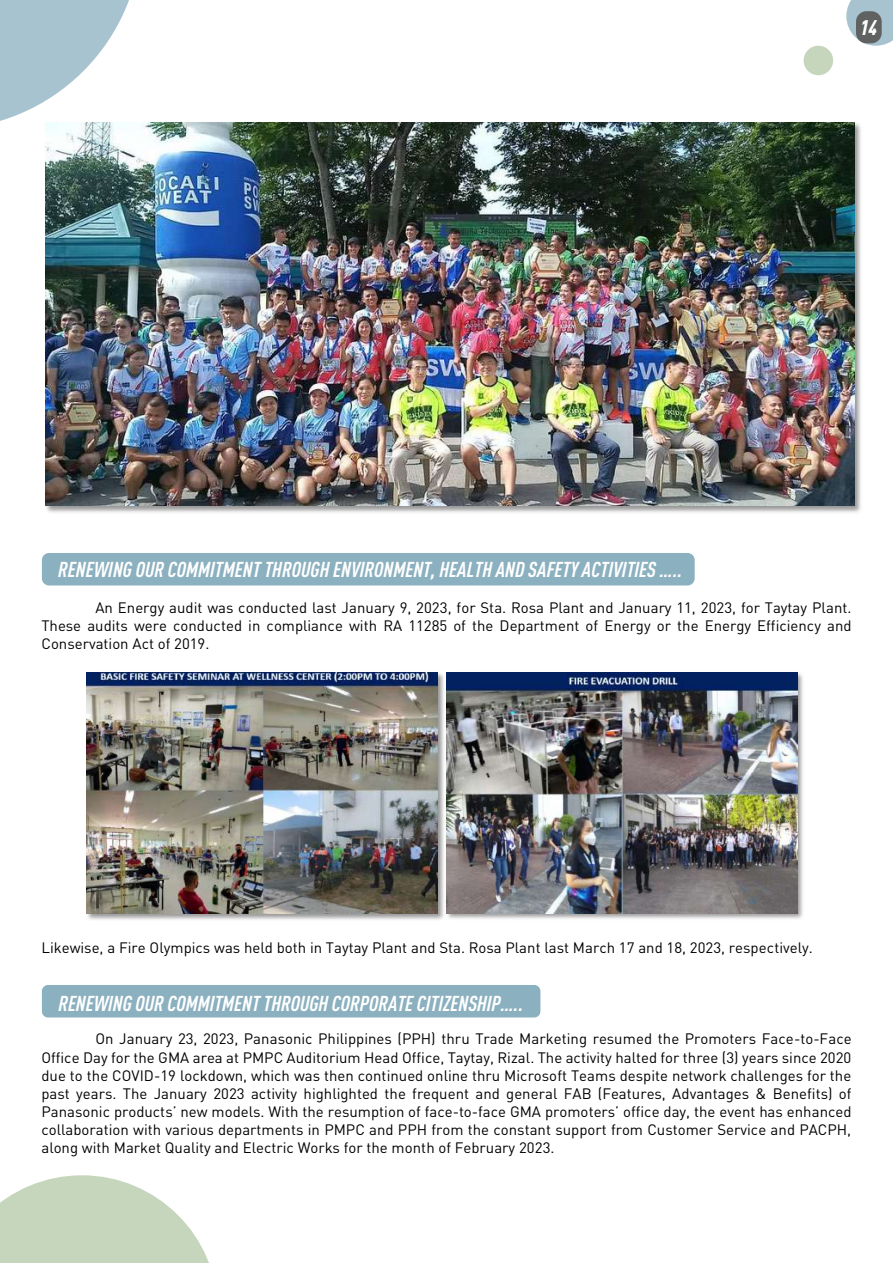
<style>
.page{position:relative;width:893px;height:1263px;background:#fff}
.page>*{position:absolute;margin:0;border:0;box-sizing:border-box;transform-origin:0 0}
.t1{font:italic 700 condensed 21.3px "DIN Pro";color:#fff}
.t2{font:italic 900 condensed 20.85px "DIN Pro";color:#fff}
.t3{font:15px/18.1px "DIN Pro";color:#000;text-align:justify}
</style>
<div class="page">
<div style="left:42px;top:553px;width:653px;height:32px;background:#8bb0bf;border-radius:7px"></div>
<div style="left:42px;top:985px;width:498px;height:32px;background:#8bb0bf;border-radius:6px"></div>
<svg style="left:0;top:1175px;width:209px;height:88px"></svg>
<svg style="left:0;top:0;width:129px;height:121px"></svg>
<svg style="left:846px;top:0;width:47px;height:46px"></svg>
<div style="left:804px;top:46px;width:29px;height:29px;background:#c6d6bd;border-radius:50%"></div>
<img style="left:86px;top:672px;width:357px;height:248px">
<img style="left:86px;top:673px;width:351px;height:241px">
<img style="left:443px;top:672px;width:360px;height:247px">
<img style="left:446px;top:673px;width:351px;height:240px">
<img style="left:43px;top:120px;width:818px;height:393px">
<img style="left:46px;top:123px;width:809px;height:383px">
<div style="left:856px;top:11px;width:26px;height:32px;background:#606161;border-radius:10px"></div>
<h2 class="t2" style="left:860px;top:12px;width:18px">14</h2>
<h1 class="t1" style="left:58px;top:553px;width:626px">RENEWING OUR COMMITMENT THROUGH ENVIRONMENT, HEALTH AND SAFETY ACTIVITIES …..</h1>
<p class="t3" style="left:41px;top:597px;width:812px;text-indent:54px">An Energy audit was conducted last January 9, 2023, for Sta. Rosa Plant and January 11, 2023, for Taytay Plant.<br>These audits were conducted in compliance with RA 11285 of the Department of Energy or the Energy Efficiency and Conservation Act of 2019.</p>
<p class="t3" style="left:41px;top:937px;width:773px">Likewise, a Fire Olympics was held both in Taytay Plant and Sta. Rosa Plant last March 17 and 18, 2023, respectively.</p>
<h1 class="t1" style="left:58px;top:987px;width:466px">RENEWING OUR COMMITMENT THROUGH CORPORATE CITIZENSHIP…..</h1>
<p class="t3" style="left:41px;top:1028px;width:812px;text-indent:54px">On January 23, 2023, Panasonic Philippines (PPH) thru Trade Marketing resumed the Promoters Face-to-Face Office Day for the GMA area at PMPC Auditorium Head Office, Taytay, Rizal. The activity halted for three (3) years since 2020 due to the COVID-19 lockdown, which was then continued online thru Microsoft Teams despite network challenges for the past years. The January 2023 activity highlighted the frequent and general FAB (Features, Advantages &amp; Benefits) of Panasonic products’ new models. With the resumption of face-to-face GMA promoters’ office day, the event has enhanced collaboration with various departments in PMPC and PPH from the constant support from Customer Service and PACPH, along with Market Quality and Electric Works for the month of February 2023.</p>
</div>
